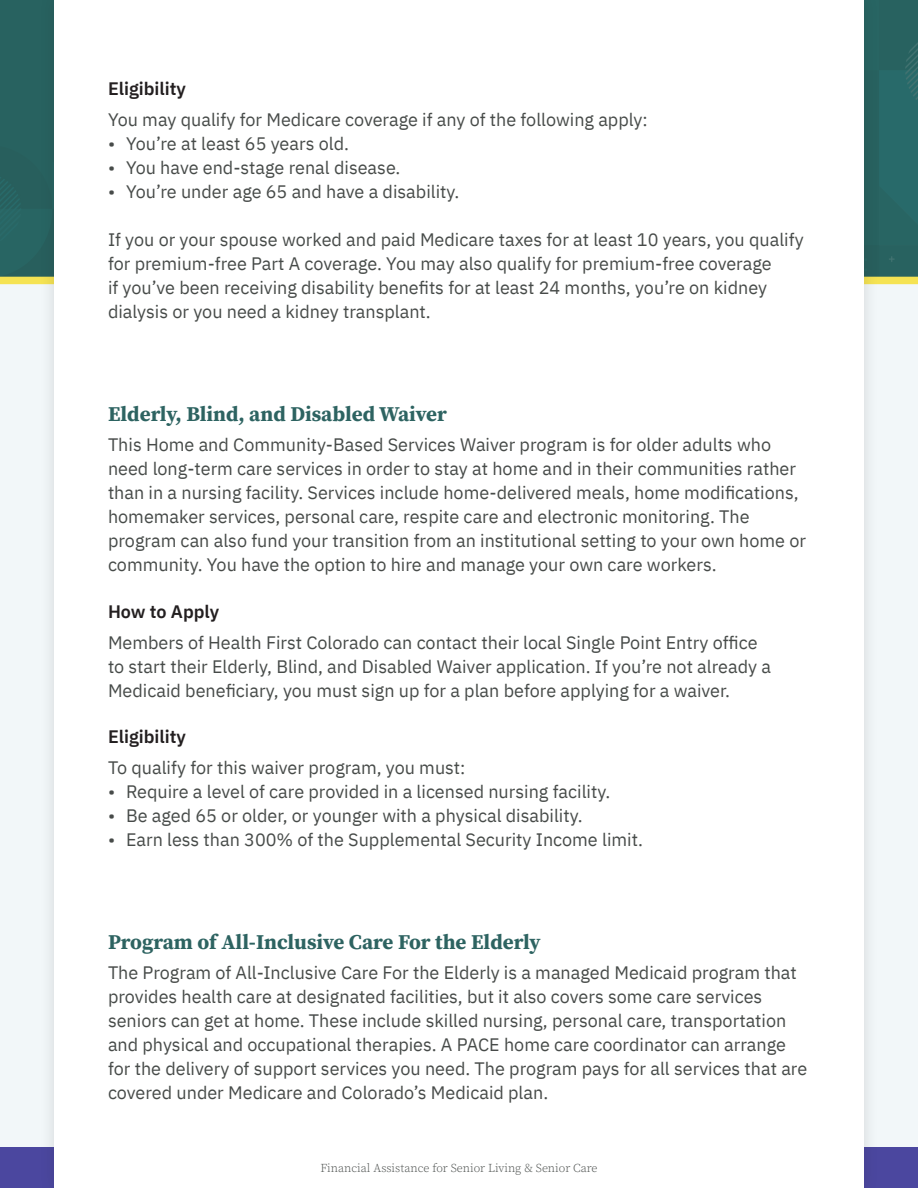
<style>
.page{position:relative;width:918px;height:1188px;background:#f2f7f9}
.page>*{position:absolute;margin:0;border:0;box-sizing:border-box;transform-origin:0 0}
.t1{font:700 21px "Source Serif Pro";color:#2d6361}
.t2{font:18px/24px "IBM Plex Sans";color:#474b49}
.t3{font:600 18px "IBM Plex Sans";color:#231f20}
.t4{font:300 12px "Source Serif Pro";color:#474b49}
</style>
<div class="page">
<div style="left:0;top:0;width:918px;height:280px;background:#2d6361"></div>
<div style="left:0;top:277px;width:918px;height:7px;background:#f5e353"></div>
<div style="left:0;top:1148px;width:918px;height:40px;background:#4b479f"></div>
<div style="left:39px;top:0;width:841px;height:1188px;background:#231f20;opacity:.15"></div>
<div style="left:54px;top:0;width:810px;height:1188px;background:#fff"></div>
<p class="t3" style="left:108px;top:75px;width:80px">Eligibility</p>
<p class="t2" style="left:108px;top:106px;width:541px">You may qualify for Medicare coverage if any of the following apply:</p>
<p class="t2" style="left:108px;top:130px;width:243px">• You’re at least 65 years old.</p>
<p class="t2" style="left:108px;top:154px;width:294px">• You have end-stage renal disease.</p>
<p class="t2" style="left:108px;top:178px;width:353px">• You’re under age 65 and have a disability.</p>
<p class="t2" style="left:108px;top:226px;width:697px">If you or your spouse worked and paid Medicare taxes for at least 10 years, you qualify for premium-free Part A coverage. You may also qualify for premium-free coverage<br>if you’ve been receiving disability benefits for at least 24 months, you’re on kidney dialysis or you need a kidney transplant.</p>
<p class="t1" style="left:108px;top:399px;width:340px">Elderly, Blind, and Disabled Waiver</p>
<p class="t2" style="left:108px;top:432px;width:700px">This Home and Community-Based Services Waiver program is for older adults who need long-term care services in order to stay at home and in their communities rather than in a nursing facility. Services include home-delivered meals, home modifications, homemaker services, personal care, respite care and electronic monitoring. The program can also fund your transition from an institutional setting to your own home or community. You have the option to hire and manage your own care workers.</p>
<p class="t3" style="left:108px;top:597px;width:113px">How to Apply</p>
<p class="t2" style="left:108px;top:629px;width:665px">Members of Health First Colorado can contact their local Single Point Entry office to start their Elderly, Blind, and Disabled Waiver application. If you’re not already a<br>Medicaid beneficiary, you must sign up for a plan before applying for a waiver.</p>
<p class="t3" style="left:108px;top:722px;width:80px">Eligibility</p>
<p class="t2" style="left:108px;top:754px;width:359px">To qualify for this waiver program, you must:</p>
<p class="t2" style="left:108px;top:778px;width:504px">• Require a level of care provided in a licensed nursing facility.</p>
<p class="t2" style="left:108px;top:802px;width:476px">• Be aged 65 or older, or younger with a physical disability.</p>
<p class="t2" style="left:108px;top:826px;width:536px">• Earn less than 300% of the Supplemental Security Income limit.</p>
<p class="t1" style="left:108px;top:927px;width:434px">Program of All-Inclusive Care For the Elderly</p>
<p class="t2" style="left:108px;top:959px;width:701px">The Program of All-Inclusive Care For the Elderly is a managed Medicaid program that provides health care at designated facilities, but it also covers some care services seniors can get at home. These include skilled nursing, personal care, transportation and physical and occupational therapies. A PACE home care coordinator can arrange for the delivery of support services you need. The program pays for all services that are covered under Medicare and Colorado’s Medicaid plan.</p>
<p class="t4" style="left:320px;top:1160px;width:279px">Financial Assistance for Senior Living &amp; Senior Care</p>
</div>
